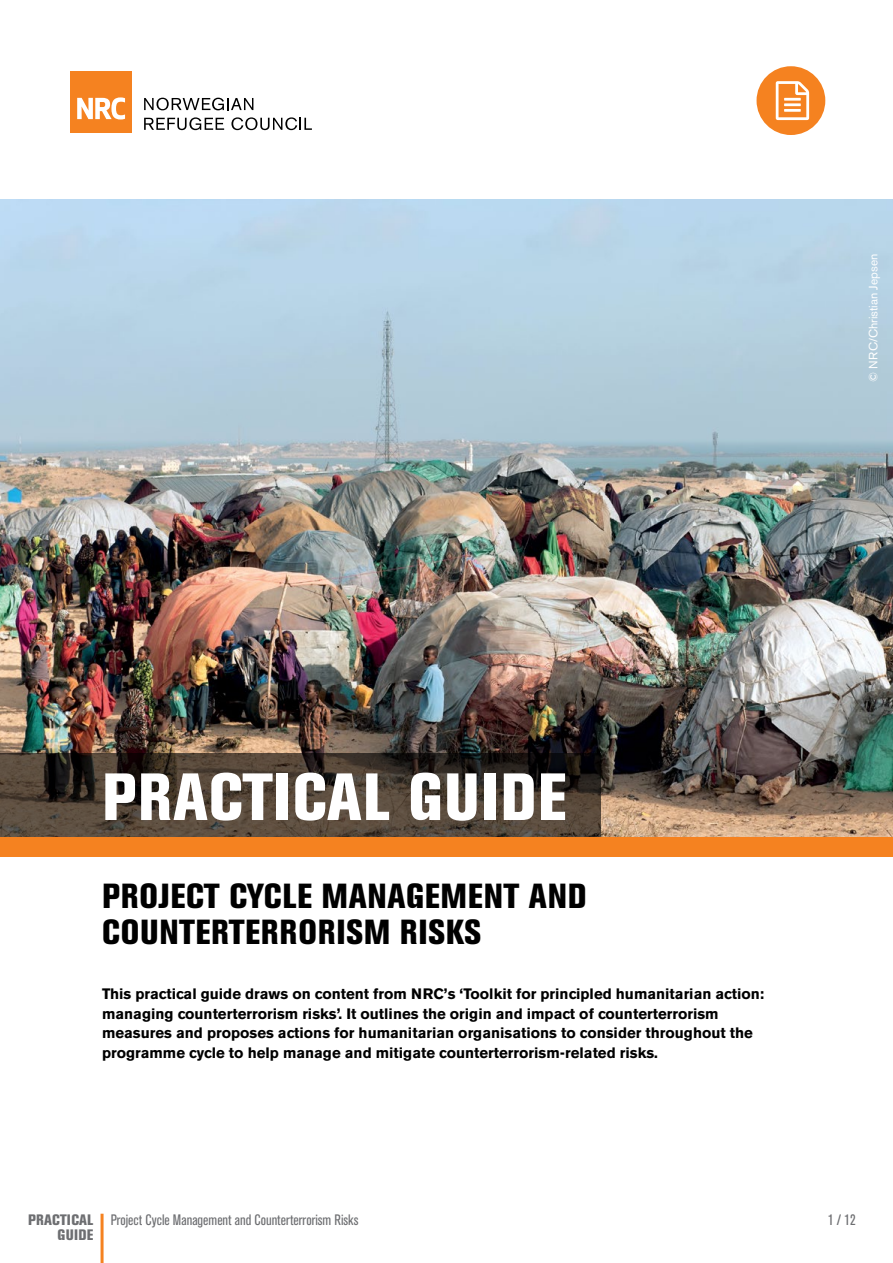
<style>
.page{position:relative;width:893px;height:1263px;background:#fff}
.page>*{position:absolute;margin:0;border:0;box-sizing:border-box;transform-origin:0 0}
.t1{font:800 condensed 66px "Akzidenz Grotesk BE";letter-spacing:.02em;color:#fff}
.t2{font:800 condensed 34.5px/36px "Akzidenz Grotesk BE";letter-spacing:.02em;color:#000}
.t3{font:700 15px/19.5px "Akzidenz Grotesk BE";color:#000}
.t4{font:condensed 15px "Akzidenz Grotesk BE";color:#6d6e71}
.t5{font:800 condensed 15px/15px "Akzidenz Grotesk BE";letter-spacing:.02em;color:#6d6e71;text-align:right}
.t6{font:12px "Akzidenz Grotesk BE";color:#fff}
</style>
<div class="page">
<img style="left:0;top:200px;width:893px;height:637px">
<div style="left:71px;top:72px;width:61px;height:61px;background:#f58220"></div>
<svg style="left:77px;top:97px;width:48px;height:22px"></svg>
<svg style="left:144px;top:98px;width:109px;height:12px"></svg>
<svg style="left:144px;top:117px;width:80px;height:13px"></svg>
<svg style="left:231px;top:117px;width:81px;height:13px"></svg>
<div style="left:756px;top:66px;width:69px;height:69px;background:#f58220;border-radius:50%"></div>
<div style="left:0;top:837px;width:893px;height:19px;background:#f58220"></div>
<svg style="left:0;top:753px;width:600px;height:84px;background:#473b31"></svg>
<svg style="left:776px;top:81px;width:33px;height:39px"></svg>
<hr style="left:101px;top:1214px;width:3px;height:49px;background:#f58220">
<p class="t6" style="left:866px;top:382px;width:130px;rotate:-90deg">© NRC/Christian Jepsen</p>
<h1 class="t1" style="left:102px;top:759px;width:466px">PRACTICAL GUIDE</h1>
<h2 class="t2" style="left:102px;top:878px;width:486px">PROJECT CYCLE MANAGEMENT AND<br>COUNTERTERRORISM RISKS</h2>
<p class="t3" style="left:102px;top:984px;width:664px">This practical guide draws on content from NRC’s ‘Toolkit for principled humanitarian action: managing counterterrorism risks’. It outlines the origin and impact of counterterrorism measures and proposes actions for humanitarian organisations to consider throughout the programme cycle to help manage and mitigate counterterrorism-related risks.</p>
<p class="t5" style="left:28px;top:1212px;width:67px">PRACTICAL<br>GUIDE</p>
<p class="t4" style="left:111px;top:1211px;width:249px">Project Cycle Management and Counterterrorism Risks</p>
<p class="t4" style="left:828px;top:1211px;width:29px">1 / 12</p>
</div>
